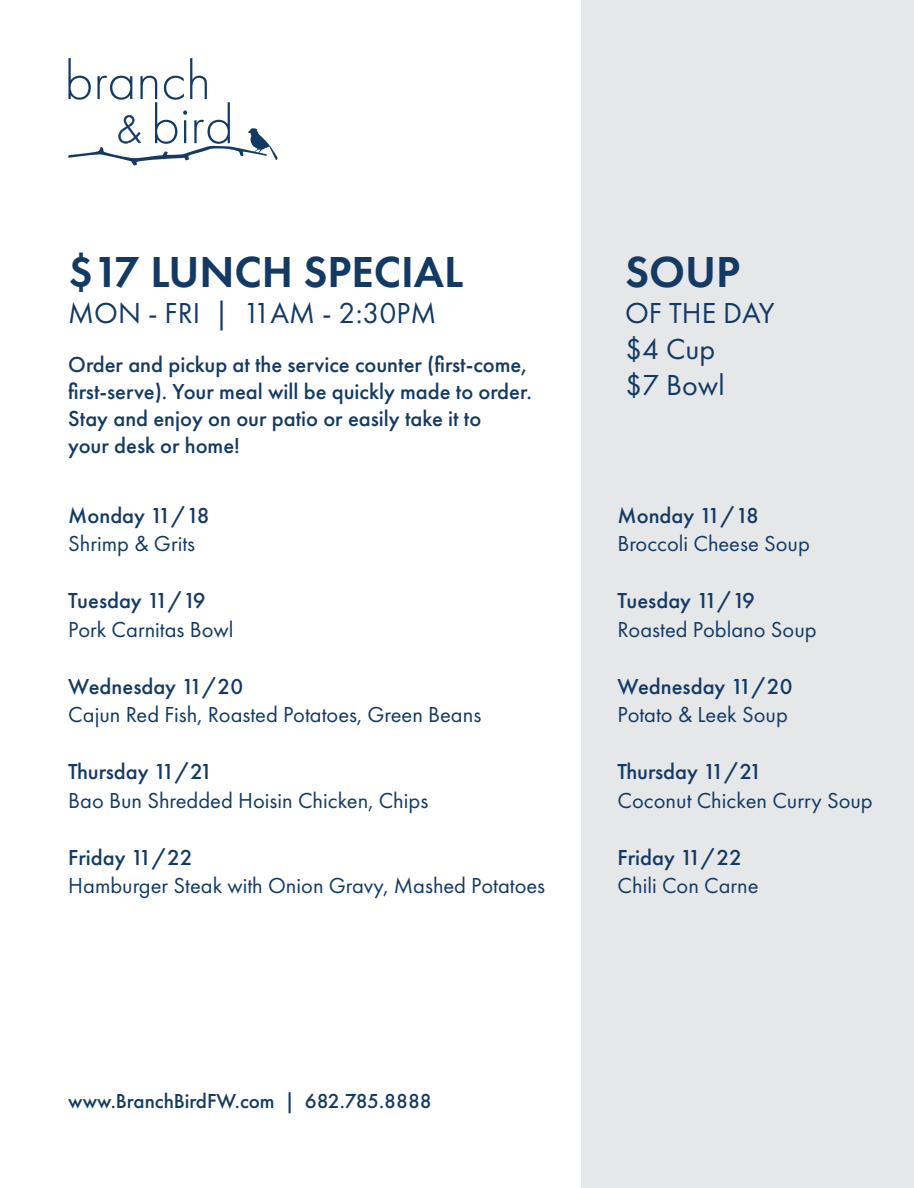
<style>
.page{position:relative;width:914px;height:1188px;background:#fff}
.page>*{position:absolute;margin:0;border:0;box-sizing:border-box;transform-origin:0 0}
.t1{font:600 45px "Futura PT";color:#123a64}
.t2{font:30px/36px "Futura PT";color:#123a64}
.t3{font:500 22.5px/27px "Futura PT";color:#123a64}
.t4{font:22.5px "Futura PT";color:#123a64}
.t5{font:500 21px "Futura PT";color:#123a64}
</style>
<div class="page">
<svg style="left:68px;top:58px;width:209px;height:108px"></svg>
<div style="left:581px;top:0;width:332px;height:1188px;background:#e6e7e9"></div>
<h1 class="t1" style="left:68px;top:244px;width:396px">$17 LUNCH SPECIAL</h1>
<h2 class="t2" style="left:68px;top:295px;width:369px">MON - FRI | 11AM - 2:30PM</h2>
<p class="t3" style="left:68px;top:351px;width:465px">Order and pickup at the service counter (first-come, first-serve). Your meal will be quickly made to order.<br>Stay and enjoy on our patio or easily take it to<br>your desk or home!</p>
<p class="t3" style="left:68px;top:502px;width:143px">Monday 11/18</p>
<p class="t4" style="left:68px;top:530px;width:128px">Shrimp &amp; Grits</p>
<p class="t3" style="left:68px;top:587px;width:139px">Tuesday 11/19</p>
<p class="t4" style="left:68px;top:616px;width:167px">Pork Carnitas Bowl</p>
<p class="t3" style="left:68px;top:673px;width:176px">Wednesday 11/20</p>
<p class="t4" style="left:68px;top:701px;width:414px">Cajun Red Fish, Roasted Potatoes, Green Beans</p>
<p class="t3" style="left:68px;top:758px;width:146px">Thursday 11/21</p>
<p class="t4" style="left:68px;top:787px;width:361px">Bao Bun Shredded Hoisin Chicken, Chips</p>
<p class="t3" style="left:68px;top:844px;width:126px">Friday 11/22</p>
<p class="t4" style="left:68px;top:872px;width:478px">Hamburger Steak with Onion Gravy, Mashed Potatoes</p>
<h1 class="t1" style="left:625px;top:244px;width:117px">SOUP</h1>
<h2 class="t2" style="left:625px;top:295px;width:151px">OF THE DAY $4 Cup<br>$7 Bowl</h2>
<p class="t3" style="left:617px;top:502px;width:143px">Monday 11/18</p>
<p class="t4" style="left:617px;top:530px;width:194px">Broccoli Cheese Soup</p>
<p class="t3" style="left:617px;top:587px;width:139px">Tuesday 11/19</p>
<p class="t4" style="left:617px;top:616px;width:200px">Roasted Poblano Soup</p>
<p class="t3" style="left:617px;top:673px;width:176px">Wednesday 11/20</p>
<p class="t4" style="left:617px;top:701px;width:172px">Potato &amp; Leek Soup</p>
<p class="t3" style="left:617px;top:758px;width:146px">Thursday 11/21</p>
<p class="t4" style="left:617px;top:787px;width:257px">Coconut Chicken Curry Soup</p>
<p class="t3" style="left:617px;top:844px;width:126px">Friday 11/22</p>
<p class="t4" style="left:617px;top:872px;width:142px">Chili Con Carne</p>
<p class="t5" style="left:68px;top:1088px;width:365px">www.BranchBirdFW.com | 682.785.8888</p>
</div>
